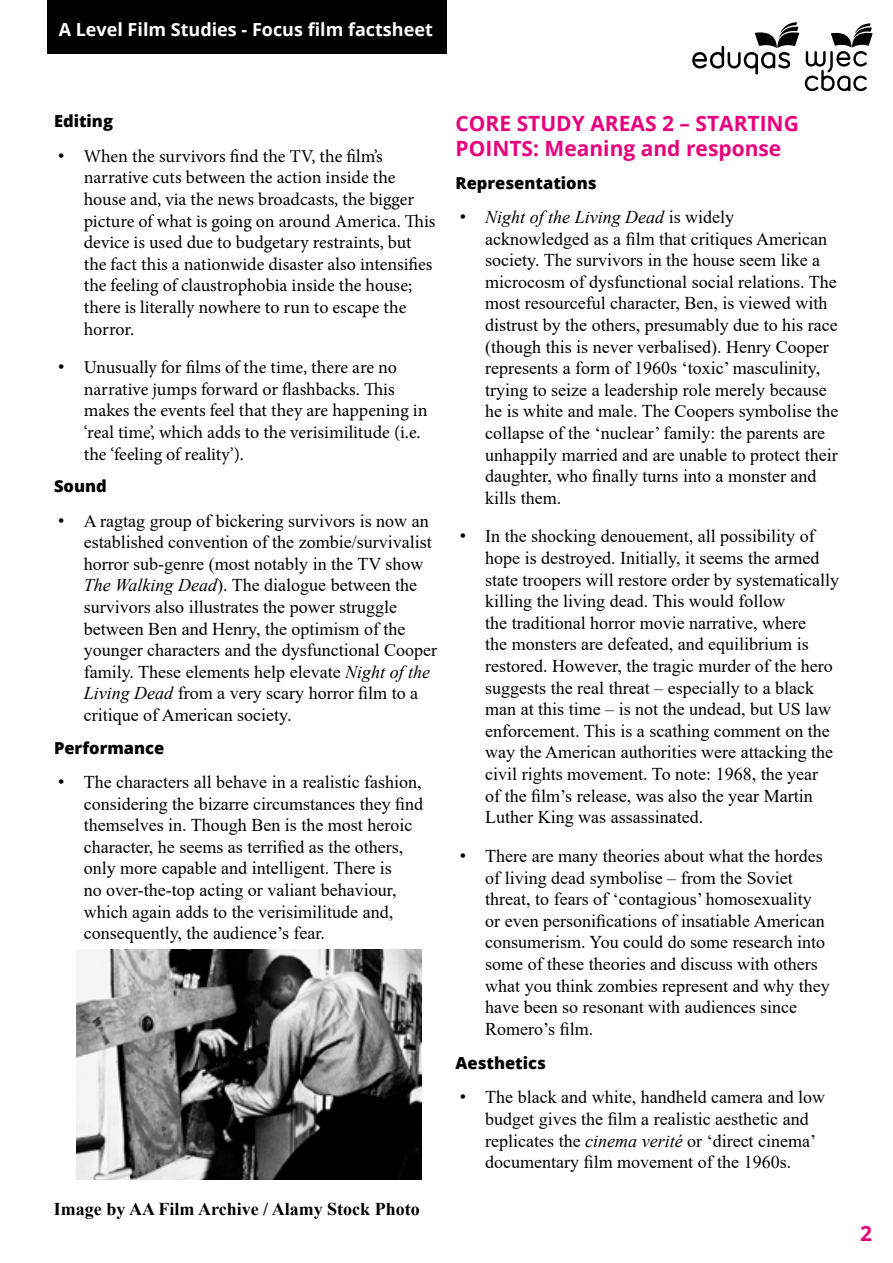
<style>
.page{position:relative;width:893px;height:1263px;background:#fff}
.page>*{position:absolute;margin:0;border:0;box-sizing:border-box;transform-origin:0 0}
.t1{font:700 21px/25.2px "Open Sans";color:#e6007d}
.t2{font:18px/21.6px "Times New Roman";color:#000}
.t3{font:18px/21.6px "Minion Pro";letter-spacing:-.005em;color:#000}
.t4{font:700 18px "Open Sans";color:#fff}
.t5{font:700 18px "Times New Roman";color:#000}
.t6{font:800 16.5px "Open Sans";color:#000}
.s1{font-family:"Arial"}
.s2{font-style:italic}
</style>
<div class="page">
<div style="left:47px;top:0;width:399px;height:54px;background:#000"></div>
<svg style="left:805px;top:23px;width:68px;height:68px"></svg>
<svg style="left:692px;top:22px;width:107px;height:53px"></svg>
<img style="left:77px;top:950px;width:344px;height:229px">
<p class="t4" style="left:59px;top:17px;width:376px">A Level Film Studies - Focus film factsheet</p>
<p class="t6" style="left:54px;top:109px;width:61px">Editing</p>
<p class="t3" style="left:84px;top:145px;width:353px;text-indent:-26px"><span class="s1">•</span> When the survivors find the TV, the film’s narrative cuts between the action inside the house and, via the news broadcasts, the bigger picture of what is going on around America. This device is used due to budgetary restraints, but the fact this a nationwide disaster also intensifies the feeling of claustrophobia inside the house; there is literally nowhere to run to escape the horror.</p>
<p class="t3" style="left:84px;top:357px;width:345px;text-indent:-26px"><span class="s1">•</span> Unusually for films of the time, there are no narrative jumps forward or flashbacks. This makes the events feel that they are happening in ‘real time’, which adds to the verisimilitude (i.e. the ‘feeling of reality’).</p>
<p class="t6" style="left:54px;top:474px;width:54px">Sound</p>
<p class="t2" style="left:84px;top:509px;width:355px;text-indent:-26px"><span class="s1">•</span> A ragtag group of bickering survivors is now an established convention of the zombie/survivalist horror sub-genre (most notably in the TV show <span class="s2">The Walking Dead</span>). The dialogue between the survivors also illustrates the power struggle between Ben and Henry, the optimism of the younger characters and the dysfunctional Cooper family. These elements help elevate <span class="s2">Night of the Living Dead</span> from a very scary horror film to a critique of American society.</p>
<p class="t6" style="left:54px;top:735px;width:112px">Performance</p>
<p class="t2" style="left:84px;top:770px;width:341px;text-indent:-26px"><span class="s1">•</span> The characters all behave in a realistic fashion, considering the bizarre circumstances they find themselves in. Though Ben is the most heroic character, he seems as terrified as the others, only more capable and intelligent. There is<br>no over-the-top acting or valiant behaviour, which again adds to the verisimilitude and, consequently, the audience’s fear.</p>
<p class="t5" style="left:54px;top:1196px;width:367px">Image by AA Film Archive / Alamy Stock Photo</p>
<p class="t1" style="left:455px;top:110px;width:345px">CORE STUDY AREAS 2 – STARTING<br>POINTS: Meaning and response</p>
<p class="t6" style="left:455px;top:170px;width:143px">Representations</p>
<p class="t2" style="left:485px;top:206px;width:355px;text-indent:-26px"><span class="s1">•</span> <span class="s2">Night of the Living Dead</span> is widely acknowledged as a film that critiques American society. The survivors in the house seem like a microcosm of dysfunctional social relations. The most resourceful character, Ben, is viewed with distrust by the others, presumably due to his race (though this is never verbalised). Henry Cooper represents a form of 1960s ‘toxic’ masculinity, trying to seize a leadership role merely because he is white and male. The Coopers symbolise the collapse of the ‘nuclear’ family: the parents are unhappily married and are unable to protect their daughter, who finally turns into a monster and kills them.</p>
<p class="t2" style="left:485px;top:525px;width:355px;text-indent:-26px"><span class="s1">•</span> In the shocking denouement, all possibility of hope is destroyed. Initially, it seems the armed state troopers will restore order by systematically killing the living dead. This would follow<br>the traditional horror movie narrative, where<br>the monsters are defeated, and equilibrium is restored. However, the tragic murder of the hero suggests the real threat – especially to a black man at this time – is not the undead, but US law enforcement. This is a scathing comment on the way the American authorities were attacking the civil rights movement. To note: 1968, the year<br>of the film’s release, was also the year Martin Luther King was assassinated.</p>
<p class="t2" style="left:485px;top:844px;width:346px;text-indent:-26px"><span class="s1">•</span> There are many theories about what the hordes of living dead symbolise – from the Soviet threat, to fears of ‘contagious’ homosexuality or even personifications of insatiable American consumerism. You could do some research into some of these theories and discuss with others what you think zombies represent and why they have been so resonant with audiences since Romero’s film.</p>
<p class="t6" style="left:455px;top:1050px;width:92px">Aesthetics</p>
<p class="t2" style="left:485px;top:1086px;width:341px;text-indent:-26px"><span class="s1">•</span> The black and white, handheld camera and low budget gives the film a realistic aesthetic and replicates the <span class="s2">cinema verité</span> or ‘direct cinema’ documentary film movement of the 1960s.</p>
<p class="t1" style="left:860px;top:1220px;width:13px">2</p>
</div>
